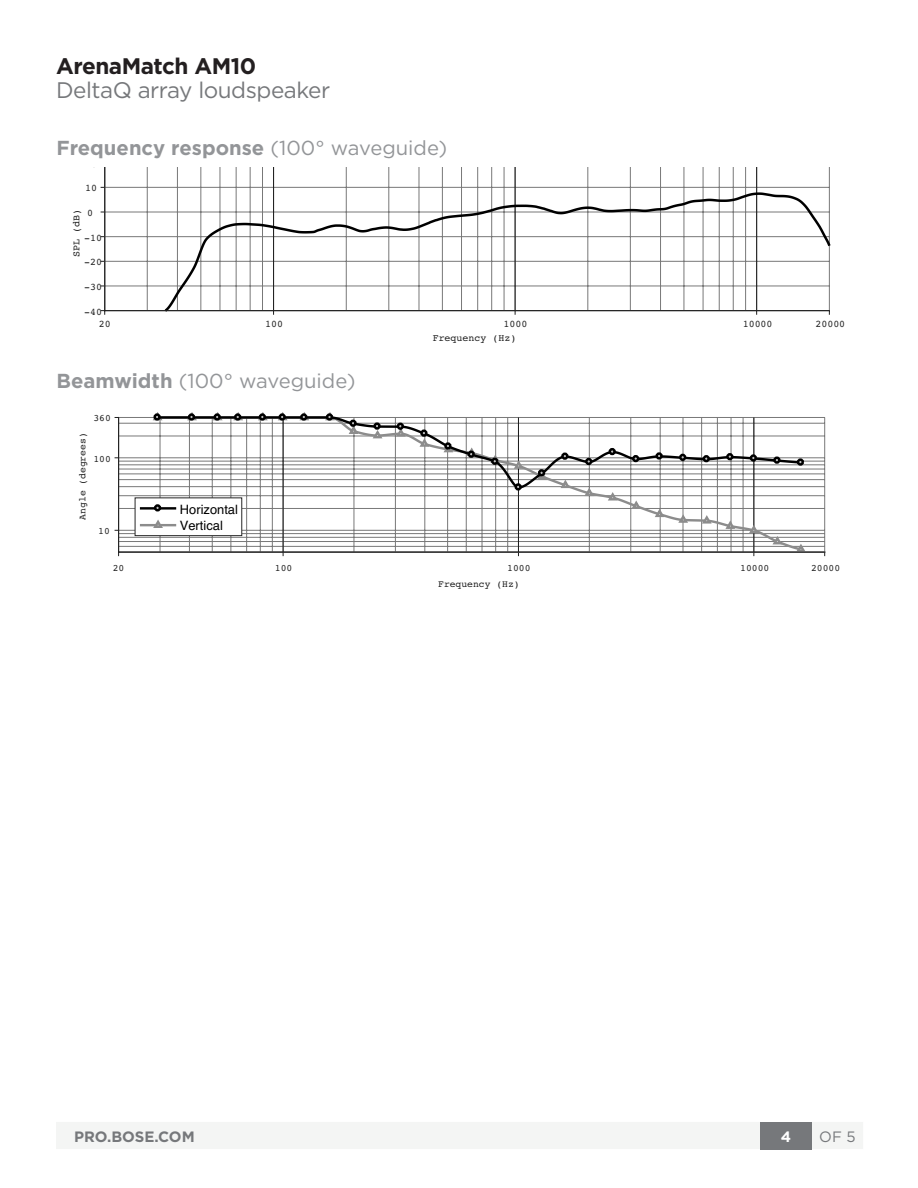
<style>
.page{position:relative;width:918px;height:1188px;background:#fff}
.page>*{position:absolute;margin:0;border:0;box-sizing:border-box;transform-origin:0 0}
.t1{font:22.5px "Gotham";letter-spacing:-.02em;color:#76787b}
.t2{font:700 22.5px "Gotham";letter-spacing:-.02em;color:#231f20}
.t3{font:700 20.25px "Gotham";color:#939598}
.t4{font:20.25px "Gotham";color:#939598}
.t5{font:700 15px "Gotham";color:#76787b}
.t6{font:15px "Gotham";color:#76787b}
.t7{font:700 15px "Gotham";color:#fff}
.t8{font:12.9px/16.8px "Helvetica";color:#000}
.t9{font:10.05px "Courier";color:#1e1e1e}
.t10{font:9.9px "Courier";color:#1e1e1e}
.t11{font:9.75px "Courier";color:#1e1e1e}
.s1{font-weight:400}
.s2{font-weight:700}
</style>
<div class="page">
<div style="left:56px;top:1122px;width:807px;height:27px;background:#f4f5f4"></div>
<div style="left:760px;top:1122px;width:52px;height:27px;background:#76787b"></div>
<hr style="left:119px;top:546px;width:706px;height:1px;background:#787878">
<hr style="left:119px;top:541px;width:706px;height:1px;background:#787878">
<hr style="left:119px;top:537px;width:706px;height:1px;background:#787878">
<hr style="left:119px;top:533px;width:706px;height:1px;background:#787878">
<hr style="left:119px;top:530px;width:706px;height:1px;background:#787878">
<hr style="left:119px;top:508px;width:706px;height:1px;background:#787878">
<hr style="left:119px;top:495px;width:706px;height:1px;background:#787878">
<hr style="left:119px;top:486px;width:706px;height:1px;background:#787878">
<hr style="left:119px;top:479px;width:706px;height:1px;background:#787878">
<hr style="left:119px;top:474px;width:706px;height:1px;background:#787878">
<hr style="left:119px;top:469px;width:706px;height:1px;background:#787878">
<hr style="left:119px;top:465px;width:706px;height:1px;background:#787878">
<hr style="left:119px;top:461px;width:706px;height:1px;background:#787878">
<hr style="left:119px;top:458px;width:706px;height:1px;background:#787878">
<hr style="left:119px;top:436px;width:706px;height:1px;background:#787878">
<hr style="left:119px;top:423px;width:706px;height:1px;background:#787878">
<hr style="left:119px;top:417px;width:706px;height:1px;background:#787878">
<hr style="left:824px;top:417px;width:1px;height:135px;background:#787878">
<svg style="left:155px;top:490px;width:649px;height:62px"></svg>
<svg style="left:582px;top:490px;width:14px;height:7px"></svg>
<svg style="left:606px;top:491px;width:14px;height:11px"></svg>
<svg style="left:629px;top:500px;width:14px;height:10px"></svg>
<svg style="left:653px;top:508px;width:14px;height:10px"></svg>
<svg style="left:676px;top:513px;width:14px;height:11px"></svg>
<svg style="left:700px;top:514px;width:14px;height:11px"></svg>
<svg style="left:723px;top:520px;width:14px;height:10px"></svg>
<svg style="left:747px;top:524px;width:14px;height:10px"></svg>
<svg style="left:770px;top:535px;width:14px;height:11px"></svg>
<svg style="left:794px;top:543px;width:14px;height:9px"></svg>
<svg style="left:155px;top:415px;width:649px;height:75px"></svg>
<svg style="left:153px;top:413px;width:8px;height:8px"></svg>
<svg style="left:188px;top:413px;width:7px;height:8px"></svg>
<svg style="left:214px;top:413px;width:7px;height:8px"></svg>
<svg style="left:234px;top:413px;width:7px;height:8px"></svg>
<svg style="left:259px;top:413px;width:7px;height:8px"></svg>
<svg style="left:279px;top:413px;width:7px;height:8px"></svg>
<svg style="left:300px;top:413px;width:7px;height:8px"></svg>
<svg style="left:326px;top:413px;width:7px;height:8px"></svg>
<svg style="left:349px;top:420px;width:8px;height:7px"></svg>
<svg style="left:373px;top:422px;width:8px;height:8px"></svg>
<svg style="left:397px;top:423px;width:7px;height:7px"></svg>
<svg style="left:420px;top:429px;width:8px;height:8px"></svg>
<svg style="left:444px;top:442px;width:8px;height:8px"></svg>
<svg style="left:468px;top:451px;width:7px;height:7px"></svg>
<svg style="left:491px;top:458px;width:7px;height:7px"></svg>
<svg style="left:515px;top:483px;width:7px;height:8px"></svg>
<svg style="left:538px;top:469px;width:7px;height:7px"></svg>
<svg style="left:561px;top:453px;width:8px;height:7px"></svg>
<svg style="left:585px;top:458px;width:7px;height:7px"></svg>
<svg style="left:609px;top:448px;width:7px;height:7px"></svg>
<svg style="left:632px;top:455px;width:7px;height:7px"></svg>
<svg style="left:656px;top:452px;width:7px;height:8px"></svg>
<svg style="left:679px;top:454px;width:7px;height:7px"></svg>
<svg style="left:703px;top:455px;width:7px;height:7px"></svg>
<svg style="left:726px;top:453px;width:7px;height:7px"></svg>
<svg style="left:750px;top:454px;width:7px;height:8px"></svg>
<svg style="left:773px;top:456px;width:8px;height:8px"></svg>
<svg style="left:797px;top:458px;width:7px;height:8px"></svg>
<div style="left:135px;top:498px;width:107px;height:38px;background:#fff"></div>
<hr style="left:140px;top:507px;width:36px;height:3px;background:#000">
<svg style="left:154px;top:504px;width:7px;height:8px"></svg>
<hr style="left:140px;top:524px;width:36px;height:2px;background:#8c8c8c">
<svg style="left:151px;top:519px;width:14px;height:9px"></svg>
<div style="left:135px;top:498px;width:107px;height:38px;border:1px solid #262626"></div>
<hr style="left:119px;top:552px;width:706px;height:1px;background:#1e1e1e">
<hr style="left:118px;top:417px;width:1px;height:135px;background:#1e1e1e">
<hr style="left:105px;top:286px;width:724px;height:1px;background:#787878">
<hr style="left:105px;top:261px;width:724px;height:1px;background:#787878">
<hr style="left:105px;top:236px;width:724px;height:1px;background:#787878">
<hr style="left:105px;top:212px;width:724px;height:1px;background:#787878">
<hr style="left:105px;top:187px;width:724px;height:1px;background:#787878">
<hr style="left:105px;top:167px;width:724px;height:1px;background:#787878">
<hr style="left:147px;top:167px;width:1px;height:144px;background:#787878">
<hr style="left:177px;top:167px;width:1px;height:144px;background:#787878">
<hr style="left:201px;top:167px;width:1px;height:144px;background:#787878">
<hr style="left:220px;top:167px;width:1px;height:144px;background:#787878">
<hr style="left:236px;top:167px;width:1px;height:144px;background:#787878">
<hr style="left:250px;top:167px;width:1px;height:144px;background:#787878">
<hr style="left:262px;top:167px;width:1px;height:144px;background:#787878">
<hr style="left:346px;top:167px;width:1px;height:144px;background:#787878">
<hr style="left:389px;top:167px;width:1px;height:144px;background:#787878">
<hr style="left:419px;top:167px;width:1px;height:144px;background:#787878">
<hr style="left:442px;top:167px;width:1px;height:144px;background:#787878">
<hr style="left:461px;top:167px;width:1px;height:144px;background:#787878">
<hr style="left:477px;top:167px;width:1px;height:144px;background:#787878">
<hr style="left:491px;top:167px;width:1px;height:144px;background:#787878">
<hr style="left:504px;top:167px;width:1px;height:144px;background:#787878">
<hr style="left:588px;top:167px;width:1px;height:144px;background:#787878">
<hr style="left:630px;top:167px;width:1px;height:144px;background:#787878">
<hr style="left:660px;top:167px;width:1px;height:144px;background:#787878">
<hr style="left:684px;top:167px;width:1px;height:144px;background:#787878">
<hr style="left:703px;top:167px;width:1px;height:144px;background:#787878">
<hr style="left:719px;top:167px;width:1px;height:144px;background:#787878">
<hr style="left:733px;top:167px;width:1px;height:144px;background:#787878">
<hr style="left:745px;top:167px;width:1px;height:144px;background:#787878">
<hr style="left:829px;top:167px;width:1px;height:144px;background:#787878">
<hr style="left:273px;top:167px;width:1px;height:144px;background:#1e1e1e">
<hr style="left:515px;top:167px;width:1px;height:144px;background:#1e1e1e">
<hr style="left:756px;top:167px;width:1px;height:144px;background:#1e1e1e">
<svg style="left:162px;top:191px;width:669px;height:123px"></svg>
<hr style="left:105px;top:310px;width:724px;height:1px;background:#1e1e1e">
<hr style="left:104px;top:167px;width:1px;height:144px;background:#1e1e1e">
<h1 class="t2" style="left:56px;top:51px;width:202px">ArenaMatch AM10</h1>
<h1 class="t1" style="left:56px;top:76px;width:276px">DeltaQ array loudspeaker</h1>
<h2 class="t3" style="left:56px;top:135px;width:392px">Frequency response <span class="s1">(100° waveguide)</span></h2>
<p class="t9" style="left:85px;top:180px;width:13px">10</p>
<p class="t9" style="left:87px;top:205px;width:7px">0</p>
<p class="t10" style="left:69px;top:257px;width:49px;rotate:-90deg">SPL (dB)</p>
<p class="t9" style="left:84px;top:230px;width:19px">-10</p>
<p class="t9" style="left:84px;top:254px;width:19px">-20</p>
<p class="t9" style="left:84px;top:279px;width:19px">-30</p>
<p class="t9" style="left:84px;top:304px;width:19px">-40</p>
<p class="t9" style="left:99px;top:316px;width:13px">20</p>
<p class="t9" style="left:265px;top:316px;width:19px">100</p>
<p class="t9" style="left:504px;top:316px;width:25px">1000</p>
<p class="t9" style="left:743px;top:316px;width:31px">10000</p>
<p class="t9" style="left:815px;top:316px;width:31px">20000</p>
<p class="t9" style="left:433px;top:330px;width:85px">Frequency (Hz)</p>
<h2 class="t4" style="left:56px;top:367px;width:301px"><span class="s2">Beamwidth</span> (100° waveguide)</h2>
<p class="t11" style="left:93px;top:411px;width:19px">360</p>
<p class="t11" style="left:75px;top:520px;width:89px;rotate:-90deg">Angle (degrees)</p>
<p class="t11" style="left:93px;top:451px;width:19px">100</p>
<p class="t11" style="left:98px;top:524px;width:13px">10</p>
<h3 class="t8" style="left:180px;top:501px;width:60px">Horizontal<br>Vertical</h3>
<p class="t11" style="left:113px;top:561px;width:13px">20</p>
<p class="t11" style="left:275px;top:561px;width:19px">100</p>
<p class="t11" style="left:507px;top:561px;width:25px">1000</p>
<p class="t11" style="left:740px;top:561px;width:31px">10000</p>
<p class="t11" style="left:811px;top:561px;width:31px">20000</p>
<p class="t11" style="left:438px;top:576px;width:83px">Frequency (Hz)</p>
<h3 class="t5" style="left:74px;top:1126px;width:122px">PRO.BOSE.COM</h3>
<h3 class="t7" style="left:781px;top:1126px;width:12px">4</h3>
<h3 class="t6" style="left:819px;top:1127px;width:38px">OF 5</h3>
</div>
